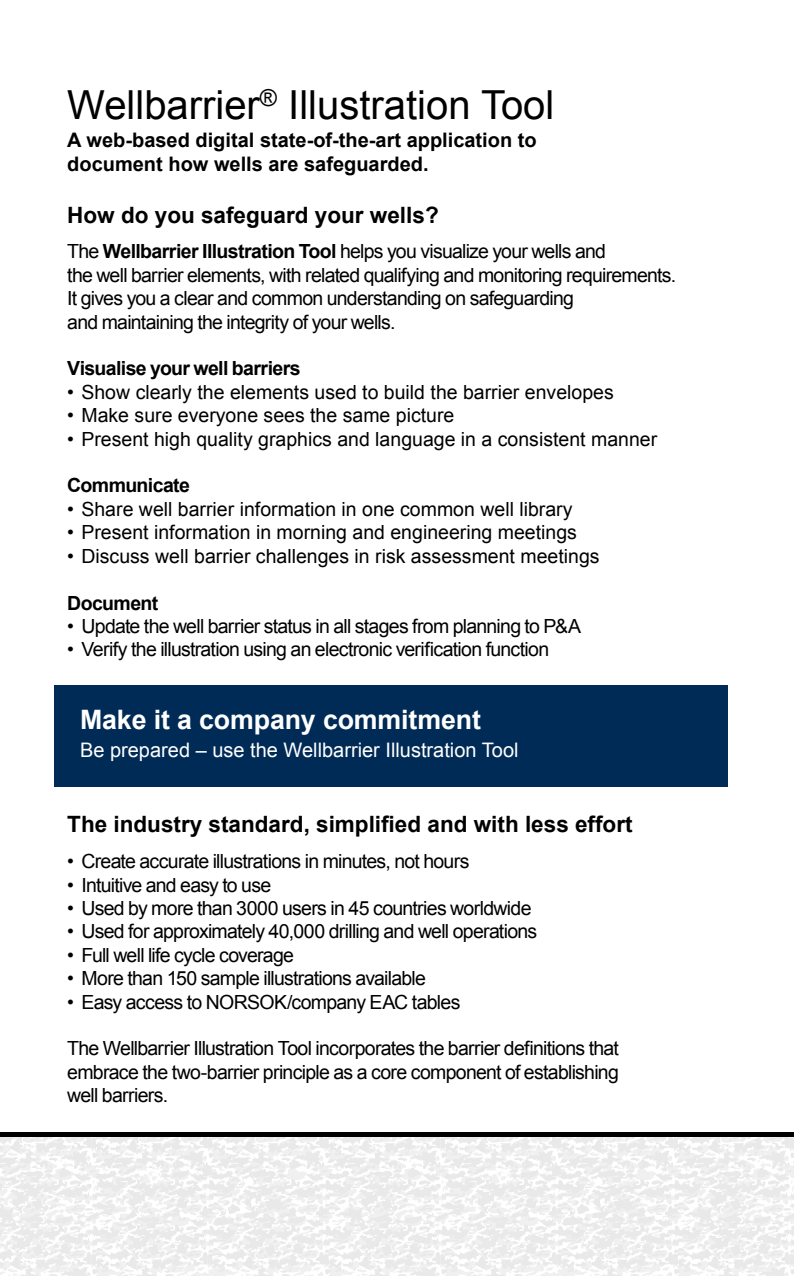
<style>
.page{position:relative;width:794px;height:1276px;background:#fff}
.page>*{position:absolute;margin:0;border:0;box-sizing:border-box;transform-origin:0 0}
.t1{font:40px "Arial";color:#000}
.t2{font:700 26.75px "Arial";letter-spacing:-.005em;color:#fff}
.t3{font:700 22.5px "Arial";color:#000}
.t4{font:700 20px/24px "Arial";color:#000}
.t5{font:20px "Arial";color:#fff}
.t6{font:19.5px/23.5px "Arial";letter-spacing:-.035em;color:#000}
.t7{font:19.5px "Arial";color:#000}
.t8{font:700 19.5px "Arial";letter-spacing:-.03em;color:#000}
.s1{font-weight:700}
</style>
<div class="page">
<div style="left:0;top:1132px;width:794px;height:8px;background:#000"></div>
<div style="left:55px;top:685px;width:673px;height:102px;background:#002b56"></div>
<div style="left:0;top:1137px;width:794px;height:139px;background:linear-gradient(to right,#f1f1f1,#f1f1f1)"></div>
<h1 class="t1" style="left:67px;top:79px;width:488px">Wellbarrier<sup>®</sup> Illustration Tool</h1>
<p class="t4" style="left:67px;top:129px;width:471px">A web-based digital state-of-the-art application to document how wells are safeguarded.</p>
<p class="t3" style="left:67px;top:200px;width:373px">How do you safeguard your wells?</p>
<p class="t6" style="left:67px;top:240px;width:610px">The <span class="s1">Wellbarrier Illustration Tool</span> helps you visualize your wells and<br>the well barrier elements, with related qualifying and monitoring requirements.<br>It gives you a clear and common understanding on safeguarding<br>and maintaining the integrity of your wells.</p>
<p class="t8" style="left:67px;top:356px;width:235px">Visualise your well barriers</p>
<p class="t7" style="left:67px;top:379px;width:548px">• Show clearly the elements used to build the barrier envelopes</p>
<p class="t7" style="left:67px;top:403px;width:388px">• Make sure everyone sees the same picture</p>
<p class="t7" style="left:67px;top:426px;width:591px">• Present high quality graphics and language in a consistent manner</p>
<p class="t8" style="left:67px;top:473px;width:124px">Communicate</p>
<p class="t7" style="left:67px;top:496px;width:507px">• Share well barrier information in one common well library</p>
<p class="t7" style="left:67px;top:520px;width:511px">• Present information in morning and engineering meetings</p>
<p class="t7" style="left:67px;top:543px;width:534px">• Discuss well barrier challenges in risk assessment meetings</p>
<p class="t8" style="left:67px;top:590px;width:92px">Document</p>
<p class="t6" style="left:67px;top:614px;width:515px">• Update the well barrier status in all stages from planning to P&amp;A</p>
<p class="t6" style="left:67px;top:638px;width:483px">• Verify the illustration using an electronic verification function</p>
<h2 class="t2" style="left:80px;top:702px;width:402px">Make it a company commitment</h2>
<p class="t5" style="left:80px;top:736px;width:440px">Be prepared – use the Wellbarrier Illustration Tool</p>
<p class="t3" style="left:67px;top:809px;width:567px">The industry standard, simplified and with less effort</p>
<p class="t6" style="left:67px;top:849px;width:403px">• Create accurate illustrations in minutes, not hours</p>
<p class="t6" style="left:67px;top:873px;width:205px">• Intuitive and easy to use</p>
<p class="t6" style="left:67px;top:896px;width:466px">• Used by more than 3000 users in 45 countries worldwide</p>
<p class="t6" style="left:67px;top:920px;width:471px">• Used for approximately 40,000 drilling and well operations</p>
<p class="t6" style="left:67px;top:943px;width:228px">• Full well life cycle coverage</p>
<p class="t6" style="left:67px;top:966px;width:360px">• More than 150 sample illustrations available</p>
<p class="t6" style="left:67px;top:990px;width:395px">• Easy access to NORSOK/company EAC tables</p>
<p class="t6" style="left:67px;top:1037px;width:553px;text-align:justify">The Wellbarrier Illustration Tool incorporates the barrier definitions that embrace the two-barrier principle as a core component of establishing well barriers.</p>
</div>
